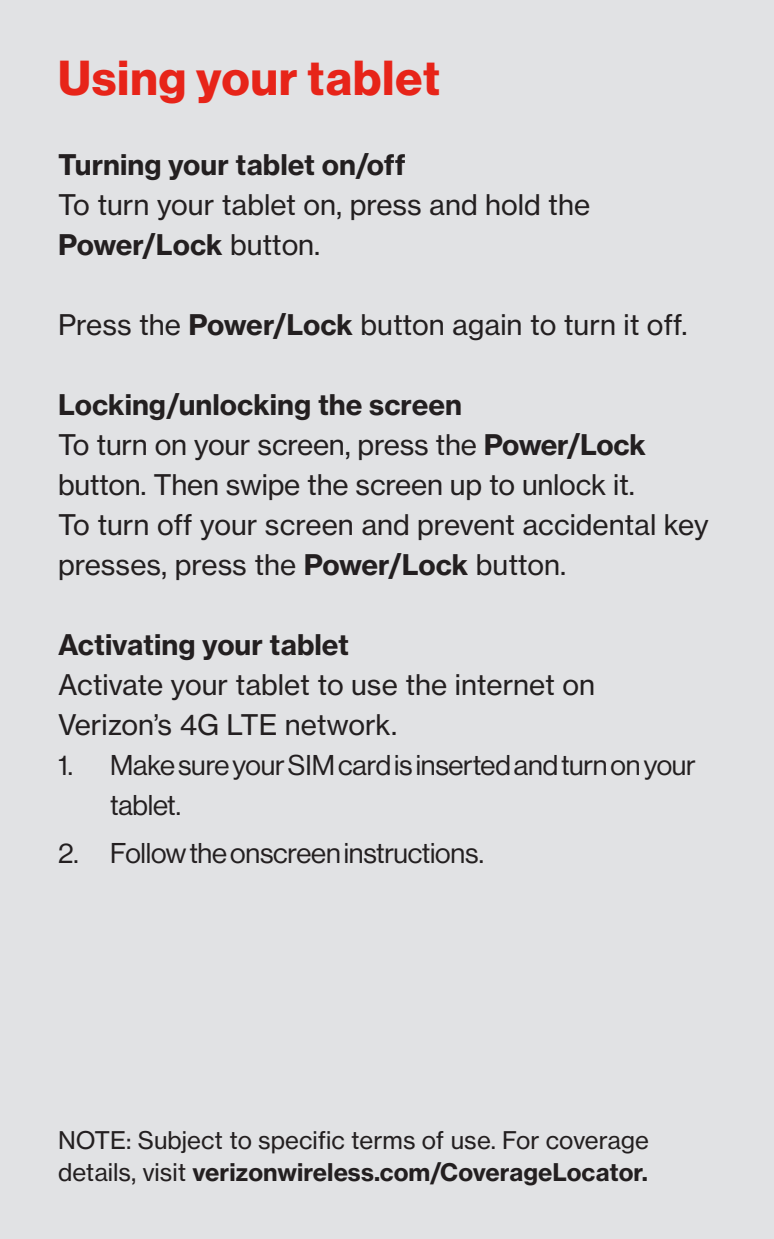
<style>
.page{position:relative;width:774px;height:1239px;background:#e1e2e4}
.page>*{position:absolute;margin:0;border:0;box-sizing:border-box;transform-origin:0 0}
.Headline{font:48px "N Haas Grotesk DS Std 75 Bd";letter-spacing:.025em;color:#e72419}
.Body{font:28px/40px "N Haas Grotesk TX Std 55 Rg";color:#231f20}
.t1{font:28px/40px "N Haas Grotesk DS Std 55 Rg";letter-spacing:-.01em;color:#231f20}
.Body-2{font:28px "N Haas Grotesk TX Std 75 Bd";color:#231f20}
.Fine{font:24px/32px "N Haas Grotesk TX Std 55 Rg";color:#231f20}
.s1{font-family:"N Haas Grotesk TX Std 75 Bd"}
</style>
<div class="page">
<p class="Headline" style="left:58px;top:50px;width:383px">Using your tablet</p>
<p class="Body-2" style="left:58px;top:147px;width:349px">Turning your tablet on/off</p>
<p class="Body" style="left:58px;top:185px;width:534px">To turn your tablet on, press and hold the<br><span class="s1">Power/Lock</span> button.</p>
<p class="Body" style="left:58px;top:305px;width:631px">Press the <span class="s1">Power/Lock</span> button again to turn it off.</p>
<p class="Body-2" style="left:58px;top:387px;width:405px">Locking/unlocking the screen</p>
<p class="Body" style="left:58px;top:425px;width:589px">To turn on your screen, press the <span class="s1">Power/Lock </span>button. Then swipe the screen up to unlock it.</p>
<p class="Body" style="left:58px;top:505px;width:652px">To turn off your screen and prevent accidental key presses, press the <span class="s1">Power/Lock</span> button.</p>
<p class="Body-2" style="left:58px;top:627px;width:293px">Activating your tablet</p>
<p class="Body" style="left:58px;top:665px;width:538px">Activate your tablet to use the internet on<br>Verizon’s 4G LTE network.</p>
<p class="t1" style="left:110px;top:745px;width:587px;text-indent:-52px">1. Make sure your SIM card is inserted and turn on your tablet.</p>
<p class="t1" style="left:58px;top:833px;width:427px">2. Follow the onscreen instructions.</p>
<p class="Fine" style="left:58px;top:1124px;width:592px">NOTE: Subject to specific terms of use. For coverage details, visit <span class="s1">verizonwireless.com/CoverageLocator.</span></p>
</div>
